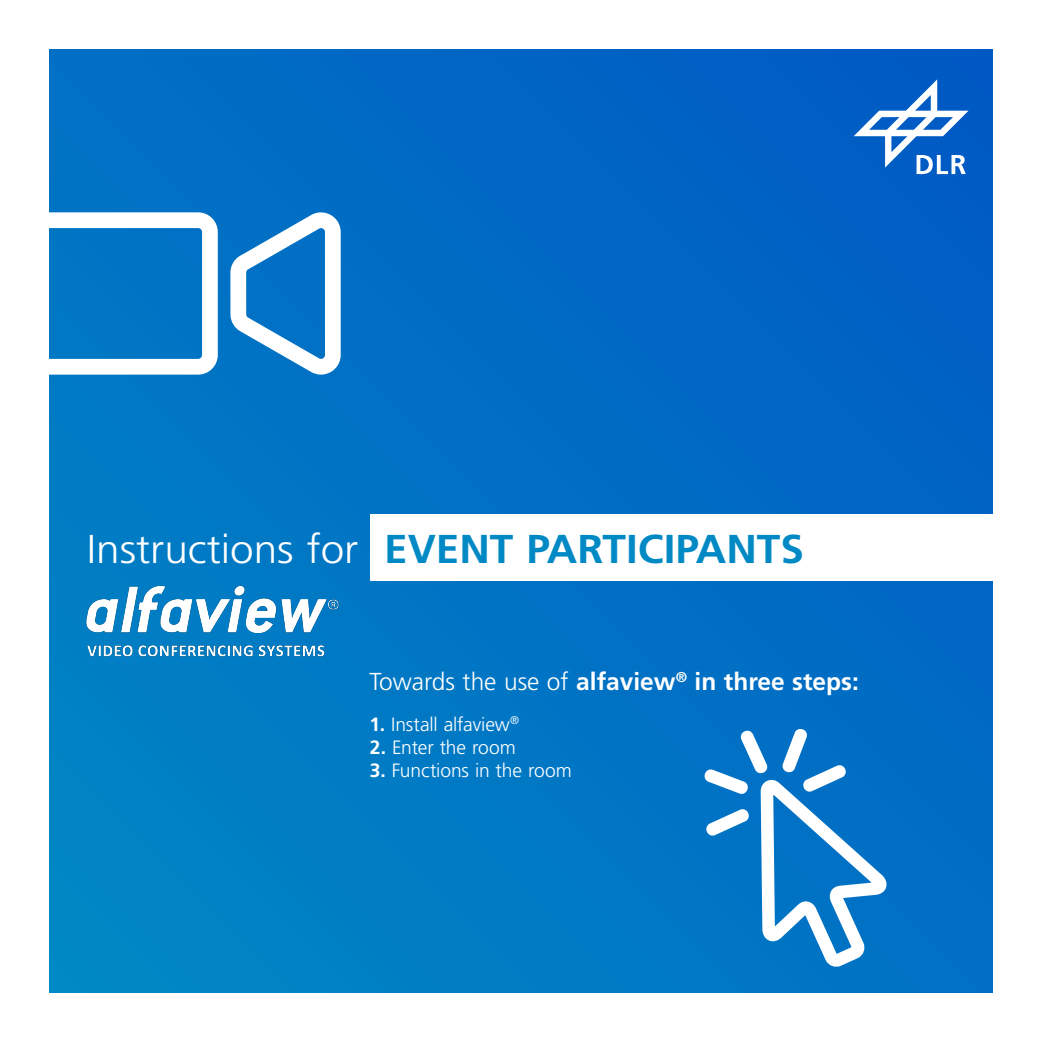
<style>
.page{position:relative;width:1042px;height:1042px;background:#fff}
.page>*{position:absolute;margin:0;border:0;box-sizing:border-box;transform-origin:0 0}
.t1{font:700 40.25px "Frutiger LT Std";color:#0089c4;scale:1.05 1}
.t2{font:700 24.5px "Frutiger LT Std";color:#fff}
.t3{font:300 19.25px "Frutiger LT Std";letter-spacing:-.005em;color:#fff}
.s1{font-weight:300;color:#fff}
.s2{font-weight:300}
.s3{font-weight:700}
</style>
<div class="page">
<div style="left:50px;top:50px;width:942px;height:942px;background:linear-gradient(to right,#007ec4,#0163c4)"></div>
<img style="left:75px;top:581px;width:267px;height:90px">
<svg style="left:853px;top:79px;width:115px;height:95px"></svg>
<svg style="left:230px;top:210px;width:111px;height:165px"></svg>
<svg style="left:49px;top:212px;width:169px;height:163px"></svg>
<svg style="left:698px;top:722px;width:196px;height:250px"></svg>
<div style="left:370px;top:515px;width:672px;height:66px;background:#fff"></div>
<h1 class="t1" style="left:87px;top:525px;width:684px"><span class="s1">Instructions for</span> EVENT PARTICIPANTS</h1>
<p class="t2" style="left:370px;top:667px;width:491px"><span class="s2">Towards the use of</span> alfaview<sup>®</sup> in three steps:</p>
<p class="t3" style="left:370px;top:713px;width:151px"><span class="s3">1.</span> Install alfaview<sup>®</sup></p>
<p class="t3" style="left:370px;top:736px;width:148px"><span class="s3">2.</span> Enter the room</p>
<p class="t3" style="left:370px;top:759px;width:204px"><span class="s3">3.</span> Functions in the room</p>
</div>
